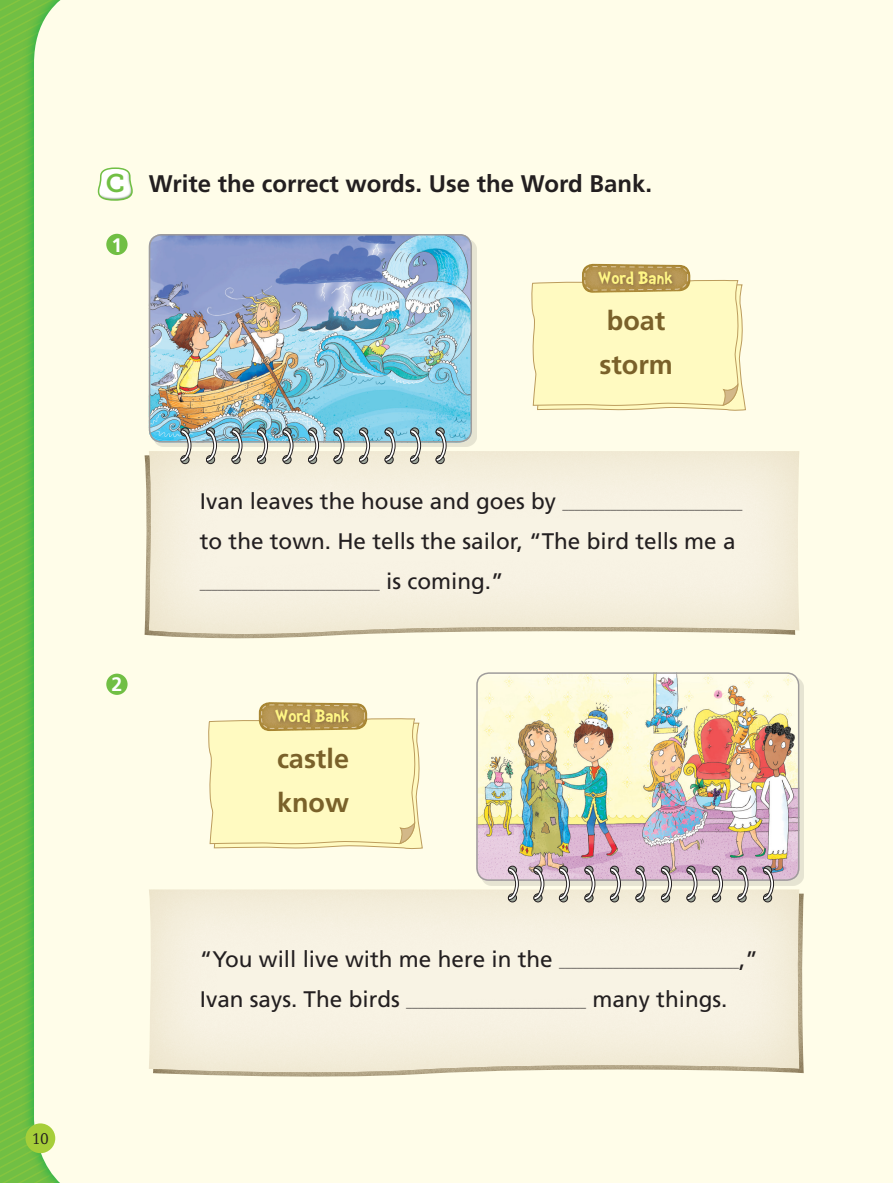
<style>
.page{position:relative;width:893px;height:1183px;background:#fff}
.page>*{position:absolute;margin:0;border:0;box-sizing:border-box;transform-origin:0 0}
.t1{font:700 27px/43.5px "Frutiger";color:#7a612a}
.t2{font:700 24px "Frutiger";color:#231f20}
.t3{font:22.5px "Frutiger";color:#231f20}
.t4{font:700 19.5px "Frutiger";color:#fff}
.t5{font:18px "Doctor Soos Bold";color:#fff685}
.t6{font:300 16.5px "Diverda Serif LT Std";color:#231f20}
.t7{font:12px "Frutiger";color:#231f20}
.s1{font-family:"Museo Slab 700";font-weight:400;font-size:25.5px;color:#71bf44}
.s2{font-size:22.5px}
</style>
<div class="page">
<div style="left:134px;top:0;width:759px;height:1182px;background:#fffde9"></div>
<svg style="left:0;top:0;width:134px;height:1182px"></svg>
<div style="left:106px;top:234px;width:22px;height:21px;background:#71bf44;border-radius:50%"></div>
<div style="left:106px;top:673px;width:22px;height:21px;background:#71bf44;border-radius:50%"></div>
<div style="left:153px;top:891px;width:652px;height:185px;background:#3b2500;opacity:.75"></div>
<div style="left:143px;top:453px;width:654px;height:185px;background:#3b2500;opacity:.75"></div>
<div style="left:148px;top:449px;width:654px;height:185px;background:#916b00;opacity:.15"></div>
<div style="left:153px;top:238px;width:324px;height:209px;background:#000;opacity:.1"></div>
<img style="left:149px;top:234px;width:323px;height:208px">
<div style="left:149px;top:234px;width:323px;height:208px;border:2px solid #9f9c9b;border-radius:12px"></div>
<div style="left:149px;top:887px;width:652px;height:185px;background:#916b00;opacity:.15"></div>
<div style="left:481px;top:676px;width:323px;height:209px;background:#000;opacity:.1"></div>
<img style="left:476px;top:672px;width:323px;height:208px">
<div style="left:476px;top:672px;width:323px;height:208px;border:2px solid #9f9c9b;border-radius:12px"></div>
<div style="left:181px;top:427px;width:8px;height:9px;border:1px solid #231f20;border-radius:50%"></div>
<div style="left:181px;top:455px;width:8px;height:8px;border:1px solid #231f20;border-radius:50%"></div>
<svg style="left:180px;top:429px;width:11px;height:32px"></svg>
<div style="left:206px;top:427px;width:9px;height:9px;border:1px solid #231f20;border-radius:50%"></div>
<div style="left:206px;top:455px;width:9px;height:8px;border:1px solid #231f20;border-radius:50%"></div>
<svg style="left:206px;top:429px;width:11px;height:32px"></svg>
<div style="left:232px;top:427px;width:8px;height:9px;border:1px solid #231f20;border-radius:50%"></div>
<div style="left:232px;top:455px;width:8px;height:8px;border:1px solid #231f20;border-radius:50%"></div>
<svg style="left:231px;top:429px;width:11px;height:32px"></svg>
<div style="left:257px;top:427px;width:9px;height:9px;border:1px solid #231f20;border-radius:50%"></div>
<div style="left:257px;top:455px;width:9px;height:8px;border:1px solid #231f20;border-radius:50%"></div>
<svg style="left:257px;top:429px;width:11px;height:32px"></svg>
<div style="left:283px;top:427px;width:8px;height:9px;border:1px solid #231f20;border-radius:50%"></div>
<div style="left:283px;top:455px;width:8px;height:8px;border:1px solid #231f20;border-radius:50%"></div>
<svg style="left:282px;top:429px;width:11px;height:32px"></svg>
<div style="left:308px;top:427px;width:9px;height:9px;border:1px solid #231f20;border-radius:50%"></div>
<div style="left:308px;top:455px;width:9px;height:8px;border:1px solid #231f20;border-radius:50%"></div>
<svg style="left:308px;top:429px;width:11px;height:32px"></svg>
<div style="left:334px;top:427px;width:8px;height:9px;border:1px solid #231f20;border-radius:50%"></div>
<div style="left:334px;top:455px;width:8px;height:8px;border:1px solid #231f20;border-radius:50%"></div>
<svg style="left:333px;top:429px;width:11px;height:32px"></svg>
<div style="left:359px;top:427px;width:9px;height:9px;border:1px solid #231f20;border-radius:50%"></div>
<div style="left:359px;top:455px;width:9px;height:8px;border:1px solid #231f20;border-radius:50%"></div>
<svg style="left:359px;top:429px;width:11px;height:32px"></svg>
<div style="left:385px;top:427px;width:8px;height:9px;border:1px solid #231f20;border-radius:50%"></div>
<div style="left:385px;top:455px;width:8px;height:8px;border:1px solid #231f20;border-radius:50%"></div>
<svg style="left:385px;top:429px;width:10px;height:32px"></svg>
<div style="left:410px;top:427px;width:9px;height:9px;border:1px solid #231f20;border-radius:50%"></div>
<div style="left:410px;top:455px;width:9px;height:8px;border:1px solid #231f20;border-radius:50%"></div>
<svg style="left:410px;top:429px;width:11px;height:32px"></svg>
<div style="left:436px;top:427px;width:8px;height:9px;border:1px solid #231f20;border-radius:50%"></div>
<div style="left:436px;top:455px;width:8px;height:8px;border:1px solid #231f20;border-radius:50%"></div>
<svg style="left:436px;top:429px;width:10px;height:32px"></svg>
<div style="left:508px;top:865px;width:9px;height:9px;border:1px solid #231f20;border-radius:50%"></div>
<div style="left:508px;top:893px;width:9px;height:8px;border:1px solid #231f20;border-radius:50%"></div>
<svg style="left:508px;top:867px;width:11px;height:32px"></svg>
<div style="left:534px;top:865px;width:8px;height:9px;border:1px solid #231f20;border-radius:50%"></div>
<div style="left:534px;top:893px;width:8px;height:8px;border:1px solid #231f20;border-radius:50%"></div>
<svg style="left:533px;top:867px;width:11px;height:32px"></svg>
<div style="left:559px;top:865px;width:9px;height:9px;border:1px solid #231f20;border-radius:50%"></div>
<div style="left:559px;top:893px;width:9px;height:8px;border:1px solid #231f20;border-radius:50%"></div>
<svg style="left:559px;top:867px;width:11px;height:32px"></svg>
<div style="left:585px;top:865px;width:8px;height:9px;border:1px solid #231f20;border-radius:50%"></div>
<div style="left:585px;top:893px;width:8px;height:8px;border:1px solid #231f20;border-radius:50%"></div>
<svg style="left:584px;top:867px;width:11px;height:32px"></svg>
<div style="left:610px;top:865px;width:9px;height:9px;border:1px solid #231f20;border-radius:50%"></div>
<div style="left:610px;top:893px;width:9px;height:8px;border:1px solid #231f20;border-radius:50%"></div>
<svg style="left:610px;top:867px;width:11px;height:32px"></svg>
<div style="left:636px;top:865px;width:8px;height:9px;border:1px solid #231f20;border-radius:50%"></div>
<div style="left:636px;top:893px;width:8px;height:8px;border:1px solid #231f20;border-radius:50%"></div>
<svg style="left:635px;top:867px;width:11px;height:32px"></svg>
<div style="left:661px;top:865px;width:9px;height:9px;border:1px solid #231f20;border-radius:50%"></div>
<div style="left:661px;top:893px;width:9px;height:8px;border:1px solid #231f20;border-radius:50%"></div>
<svg style="left:661px;top:867px;width:11px;height:32px"></svg>
<div style="left:687px;top:865px;width:8px;height:9px;border:1px solid #231f20;border-radius:50%"></div>
<div style="left:687px;top:893px;width:8px;height:8px;border:1px solid #231f20;border-radius:50%"></div>
<svg style="left:686px;top:867px;width:11px;height:32px"></svg>
<div style="left:712px;top:865px;width:9px;height:9px;border:1px solid #231f20;border-radius:50%"></div>
<div style="left:712px;top:893px;width:9px;height:8px;border:1px solid #231f20;border-radius:50%"></div>
<svg style="left:712px;top:867px;width:11px;height:32px"></svg>
<div style="left:738px;top:865px;width:8px;height:9px;border:1px solid #231f20;border-radius:50%"></div>
<div style="left:738px;top:893px;width:8px;height:8px;border:1px solid #231f20;border-radius:50%"></div>
<svg style="left:737px;top:867px;width:11px;height:32px"></svg>
<div style="left:763px;top:865px;width:9px;height:9px;border:1px solid #231f20;border-radius:50%"></div>
<div style="left:763px;top:893px;width:9px;height:8px;border:1px solid #231f20;border-radius:50%"></div>
<svg style="left:763px;top:867px;width:11px;height:32px"></svg>
<svg style="left:531px;top:227px;width:215px;height:184px"></svg>
<div style="left:595px;top:268px;width:82px;height:22px;background:#170000;opacity:.35"></div>
<svg style="left:208px;top:665px;width:215px;height:184px"></svg>
<div style="left:272px;top:706px;width:82px;height:22px;background:#170000;opacity:.35"></div>
<h3 class="t6" style="left:32px;top:1128px;width:19px">10</h3>
<h2 class="t2" style="left:106px;top:169px;width:548px"><span class="s1">C</span> Write the correct words. Use the Word Bank.</h2>
<h3 class="t4" style="left:112px;top:233px;width:12px">1</h3>
<h3 class="t4" style="left:112px;top:673px;width:12px">2</h3>
<h3 class="t5" style="left:598px;top:269px;width:76px">Word Bank</h3>
<h1 class="t1" style="left:599px;top:299px;width:75px">boat storm</h1>
<p class="t7" style="left:200px;top:497px;width:544px"><span class="s2">Ivan leaves the house and goes by</span> ______________________________</p>
<h3 class="t3" style="left:200px;top:527px;width:537px">to the town. He tells the sailor, “The bird tells me a</h3>
<p class="t7" style="left:200px;top:577px;width:305px">______________________________ <span class="s2">is coming.”</span></p>
<h3 class="t5" style="left:275px;top:706px;width:76px">Word Bank</h3>
<h1 class="t1" style="left:277px;top:737px;width:74px">castle know</h1>
<p class="t7" style="left:200px;top:955px;width:559px"><span class="s2">“You will live with me here in the</span> ______________________________<span class="s2">,”</span></p>
<p class="t7" style="left:200px;top:995px;width:529px"><span class="s2">Ivan says. The birds</span> ______________________________ <span class="s2">many things.</span></p>
</div>
